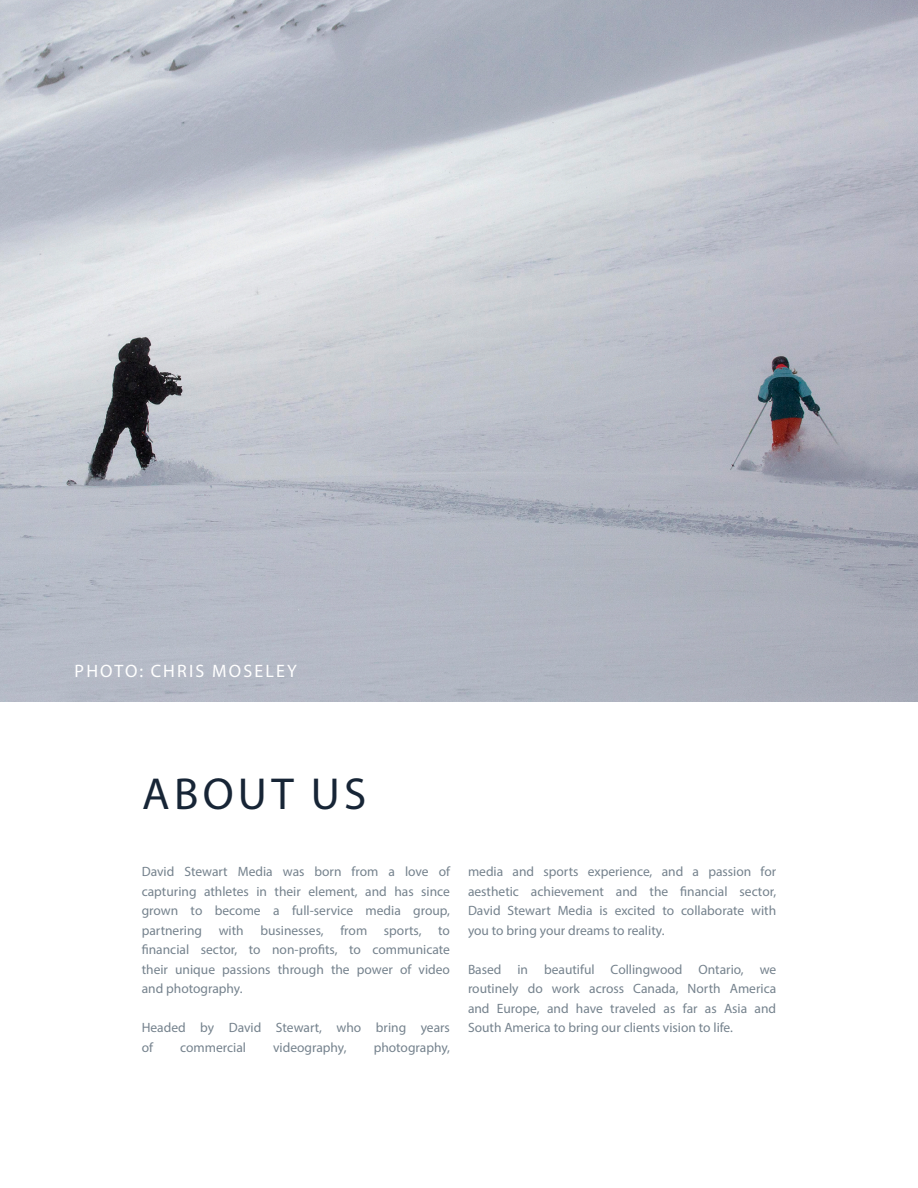
<style>
.page{position:relative;width:918px;height:1188px;background:#fff}
.page>*{position:absolute;margin:0;border:0;box-sizing:border-box;transform-origin:0 0}
.t1{font:45px "Myriad Pro";letter-spacing:.095em;color:#172536}
.t2{font:18px "Myriad Pro";letter-spacing:.12em;color:#fff}
.t3{font:13.5px/19.5px "Myriad Pro";color:#75828d;text-align:justify}
</style>
<div class="page">
<img style="left:0;top:0;width:918px;height:702px">
<p class="t2" style="left:75px;top:660px;width:224px">PHOTO: CHRIS MOSELEY</p>
<p class="t1" style="left:142px;top:766px;width:226px">ABOUT US</p>
<p class="t3" style="left:142px;top:862px;width:310px">David Stewart Media was born from a love of capturing athletes in their element, and has since grown to become a full-service media group, partnering with businesses, from sports, to financial sector, to non-profits, to communicate their unique passions through the power of video and photography.</p>
<p class="t3" style="left:142px;top:1018px;width:310px">Headed by David Stewart, who bring years of</p>
<p class="t3" style="left:180px;top:1037px;width:67px">commercial</p>
<p class="t3" style="left:273px;top:1037px;width:75px">videography,</p>
<p class="t3" style="left:374px;top:1037px;width:78px">photography,</p>
<p class="t3" style="left:468px;top:862px;width:310px">media and sports experience, and a passion for aesthetic achievement and the financial sector, David Stewart Media is excited to collaborate with you to bring your dreams to reality.</p>
<p class="t3" style="left:468px;top:959px;width:310px">Based in beautiful Collingwood Ontario, we routinely do work across Canada, North America and Europe, and have traveled as far as Asia and South America to bring our clients vision to life.</p>
</div>
